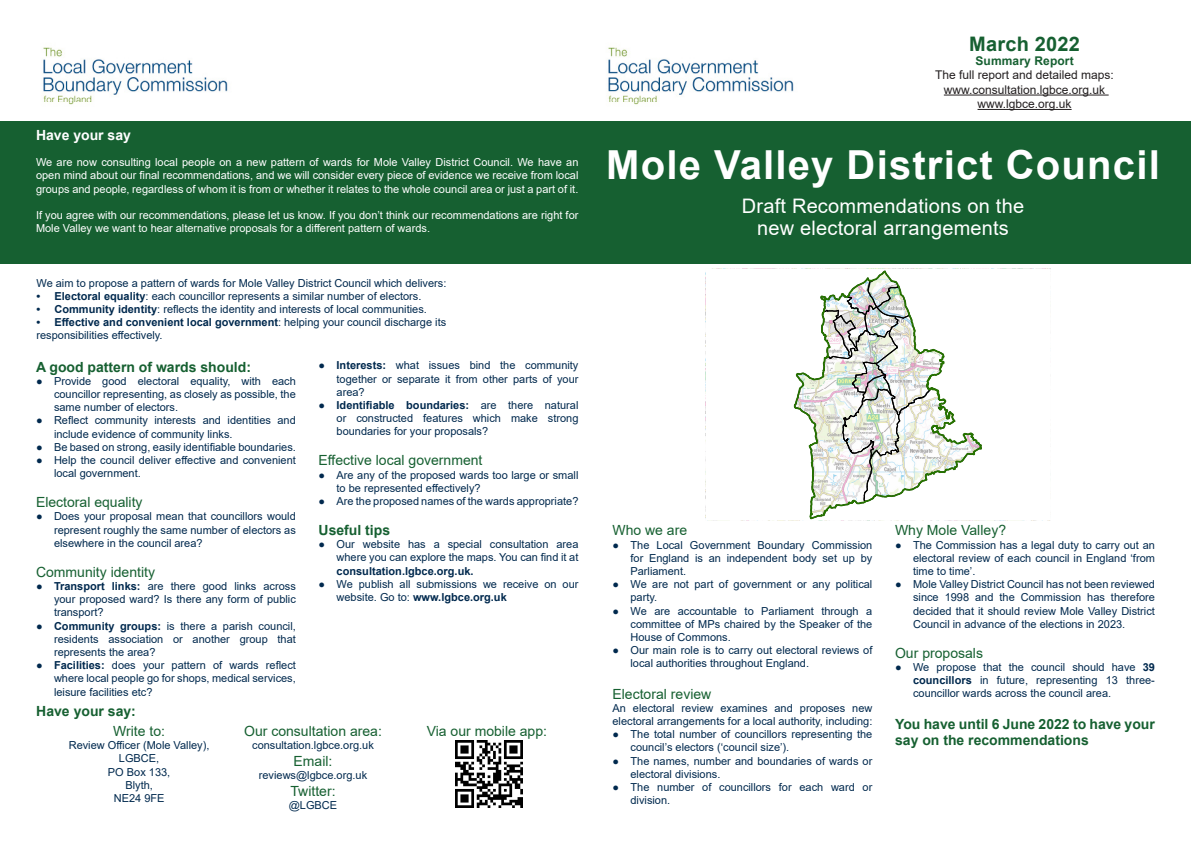
<style>
.page{position:relative;width:1191px;height:842px;background:#fff}
.page>*{position:absolute;margin:0;border:0;box-sizing:border-box;transform-origin:0 0}
.t1{font:700 40px "Arial";letter-spacing:.03em;color:#fff}
.t2{font:20px/22px "Arial";letter-spacing:.01em;color:#fff;text-align:center}
.t3{font:700 20px "Arial";letter-spacing:.01em;color:#166031}
.Summary_Paragraph_He{font:14px "Arial";color:#166031}
.Summary_Text{font:700 14px/16.8px "Arial";color:#166031}
.Summary_Paragraph_He-2{font:700 14px "Arial";color:#166031}
.Summary_Text-2{font:700 14px "Arial";color:#fff}
.t4{font:12px "Arial";color:#231f20}
.t5{font:700 12px "Arial";letter-spacing:.01em;color:#166031}
.Summary_Text-3{font:11px/13.2px "Arial";color:#00294e;text-align:justify}
.Summary_Text-4{font:11px/13.2px "Arial";color:#fff;text-align:justify}
.t6{font:700 11px "Arial";color:#00294e}
.s1{font-weight:700}
.s2{font-weight:400}
</style>
<div class="page">
<div style="left:0;top:121px;width:1191px;height:142px;background:#166031"></div>
<img style="left:43px;top:47px;width:185px;height:58px">
<img style="left:608px;top:47px;width:186px;height:58px">
<hr style="left:943px;top:95px;width:165px;height:1px;background:#231f20">
<hr style="left:977px;top:109px;width:94px;height:1px;background:#231f20">
<svg style="left:705px;top:268px;width:346px;height:253px"></svg>
<svg style="left:792px;top:269px;width:191px;height:252px"></svg>
<img style="left:456px;top:741px;width:66px;height:66px">
<p class="Summary_Text-2" style="left:36px;top:125px;width:96px">Have your say</p>
<p class="Summary_Text-4" style="left:36px;top:156px;width:544px">We are now consulting local people on a new pattern of wards for Mole Valley District Council. We have an open mind about our final recommendations, and we will consider every piece of evidence we receive from local groups and people, regardless of whom it is from or whether it relates to the whole council area or just a part of it.</p>
<p class="Summary_Text-4" style="left:36px;top:208px;width:544px">If you agree with our recommendations, please let us know. If you don’t think our recommendations are right for<br>Mole Valley we want to hear alternative proposals for a different pattern of wards.</p>
<p class="Summary_Text-3" style="left:36px;top:276px;width:411px">We aim to propose a pattern of wards for Mole Valley District Council which delivers:</p>
<p class="Summary_Text-3" style="left:36px;top:289px;width:386px"><span class="s1">• Electoral equality</span>: each councillor represents a similar number of electors.</p>
<p class="Summary_Text-3" style="left:36px;top:302px;width:392px"><span class="s1">• Community identity</span>: reflects the identity and interests of local communities.</p>
<p class="t6" style="left:36px;top:314px;width:411px">• Effective and convenient local government<span class="s2">: helping your council discharge its</span></p>
<p class="Summary_Text-3" style="left:36px;top:329px;width:128px">responsibilities effectively.</p>
<p class="Summary_Paragraph_He-2" style="left:36px;top:357px;width:216px">A good pattern of wards should:</p>
<p class="Summary_Text-3" style="left:54px;top:374px;width:243px;text-indent:-18px">● Provide good electoral equality, with each councillor representing, as closely as possible, the same number of electors.</p>
<p class="Summary_Text-3" style="left:54px;top:414px;width:243px;text-indent:-18px">● Reflect community interests and identities and include evidence of community links.</p>
<p class="Summary_Text-3" style="left:36px;top:440px;width:261px">● Be based on strong, easily identifiable boundaries.</p>
<p class="Summary_Text-3" style="left:54px;top:453px;width:243px;text-indent:-18px">● Help the council deliver effective and convenient local government.</p>
<p class="Summary_Paragraph_He" style="left:36px;top:493px;width:108px">Electoral equality</p>
<p class="Summary_Text-3" style="left:54px;top:510px;width:243px;text-indent:-18px">● Does your proposal mean that councillors would represent roughly the same number of electors as elsewhere in the council area?</p>
<p class="Summary_Paragraph_He" style="left:36px;top:562px;width:121px">Community identity</p>
<p class="Summary_Text-3" style="left:54px;top:579px;width:243px;text-indent:-18px">● <span class="s1">Transport links:</span> are there good links across your proposed ward? Is there any form of public transport?</p>
<p class="Summary_Text-3" style="left:54px;top:619px;width:243px;text-indent:-18px">● <span class="s1">Community groups:</span> is there a parish council, residents association or another group that represents the area?</p>
<p class="Summary_Text-3" style="left:54px;top:659px;width:243px;text-indent:-18px">● <span class="s1">Facilities:</span> does your pattern of wards reflect where local people go for shops, medical services, leisure facilities etc?</p>
<p class="Summary_Text-3" style="left:336px;top:359px;width:243px;text-indent:-18px">● <span class="s1">Interests:</span> what issues bind the community together or separate it from other parts of your area?</p>
<p class="Summary_Text-3" style="left:336px;top:398px;width:243px;text-indent:-18px">● <span class="s1">Identifiable boundaries:</span> are there natural or constructed features which make strong boundaries for your proposals?</p>
<p class="Summary_Paragraph_He" style="left:318px;top:451px;width:165px">Effective local government</p>
<p class="Summary_Text-3" style="left:336px;top:468px;width:243px;text-indent:-18px">● Are any of the proposed wards too large or small to be represented effectively?</p>
<p class="Summary_Text-3" style="left:318px;top:494px;width:261px">● Are the proposed names of the wards appropriate?</p>
<p class="Summary_Paragraph_He-2" style="left:318px;top:520px;width:73px">Useful tips</p>
<p class="Summary_Text-3" style="left:336px;top:538px;width:243px;text-indent:-18px">● Our website has a special consultation area where you can explore the maps. You can find it at <span class="s1">consultation.lgbce.org.uk.</span></p>
<p class="Summary_Text-3" style="left:336px;top:577px;width:243px;text-indent:-18px">● We publish all submissions we receive on our website. Go to: <span class="s1">www.lgbce.org.uk</span></p>
<p class="Summary_Paragraph_He-2" style="left:36px;top:701px;width:101px">Have your say:</p>
<p class="Summary_Paragraph_He" style="left:113px;top:721px;width:53px">Write to:</p>
<p class="Summary_Text-3" style="left:69px;top:739px;width:142px">Review Officer (Mole Valley),</p>
<p class="Summary_Text-3" style="left:119px;top:752px;width:42px">LGBCE,</p>
<p class="Summary_Text-3" style="left:108px;top:765px;width:64px">PO Box 133,</p>
<p class="Summary_Text-3" style="left:125px;top:778px;width:29px">Blyth,</p>
<p class="Summary_Text-3" style="left:114px;top:791px;width:52px">NE24 9FE</p>
<p class="Summary_Paragraph_He" style="left:244px;top:721px;width:139px">Our consultation area:</p>
<p class="Summary_Text-3" style="left:252px;top:739px;width:123px">consultation.lgbce.org.uk</p>
<p class="Summary_Paragraph_He" style="left:293px;top:751px;width:40px">Email:</p>
<p class="Summary_Text-3" style="left:259px;top:769px;width:110px">reviews@lgbce.org.uk</p>
<p class="Summary_Paragraph_He" style="left:290px;top:781px;width:47px">Twitter:</p>
<p class="Summary_Text-3" style="left:289px;top:799px;width:50px">@LGBCE</p>
<p class="Summary_Paragraph_He" style="left:427px;top:721px;width:122px">Via our mobile app:</p>
<p class="t3" style="left:969px;top:29px;width:112px">March 2022</p>
<p class="t5" style="left:975px;top:52px;width:100px">Summary Report</p>
<p class="t4" style="left:935px;top:67px;width:180px">The full report and detailed maps:</p>
<p class="t4" style="left:943px;top:81px;width:163px">www.consultation.lgbce.org.uk</p>
<p class="t4" style="left:977px;top:96px;width:96px">www.lgbce.org.uk</p>
<p class="t1" style="left:606px;top:137px;width:555px">Mole Valley District Council</p>
<p class="t2" style="left:742px;top:195px;width:284px">Draft Recommendations on the new electoral arrangements</p>
<p class="Summary_Paragraph_He" style="left:612px;top:521px;width:76px">Who we are</p>
<p class="Summary_Text-3" style="left:630px;top:538px;width:243px;text-indent:-18px">● The Local Government Boundary Commission for England is an independent body set up by Parliament.</p>
<p class="Summary_Text-3" style="left:630px;top:578px;width:243px;text-indent:-18px">● We are not part of government or any political party.</p>
<p class="Summary_Text-3" style="left:630px;top:604px;width:243px;text-indent:-18px">● We are accountable to Parliament through a committee of MPs chaired by the Speaker of the House of Commons.</p>
<p class="Summary_Text-3" style="left:630px;top:644px;width:243px;text-indent:-18px">● Our main role is to carry out electoral reviews of local authorities throughout England.</p>
<p class="Summary_Paragraph_He" style="left:612px;top:684px;width:100px">Electoral review</p>
<p class="Summary_Text-3" style="left:612px;top:701px;width:261px">An electoral review examines and proposes new electoral arrangements for a local authority, including:</p>
<p class="Summary_Text-3" style="left:630px;top:728px;width:243px;text-indent:-18px">● The total number of councillors representing the council’s electors (‘council size’).</p>
<p class="Summary_Text-3" style="left:630px;top:754px;width:243px;text-indent:-18px">● The names, number and boundaries of wards or electoral divisions.</p>
<p class="Summary_Text-3" style="left:630px;top:780px;width:243px;text-indent:-18px">● The number of councillors for each ward or division.</p>
<p class="Summary_Paragraph_He" style="left:895px;top:521px;width:112px">Why Mole Valley?</p>
<p class="Summary_Text-3" style="left:913px;top:538px;width:243px;text-indent:-18px">● The Commission has a legal duty to carry out an electoral review of each council in England ‘from time to time’.</p>
<p class="Summary_Text-3" style="left:913px;top:578px;width:243px;text-indent:-18px">● Mole Valley District Council has not been reviewed since 1998 and the Commission has therefore decided that it should review Mole Valley District Council in advance of the elections in 2023.</p>
<p class="Summary_Paragraph_He" style="left:895px;top:643px;width:89px">Our proposals</p>
<p class="Summary_Text-3" style="left:913px;top:660px;width:243px;text-indent:-18px">● We propose that the council should have <span class="s1">39 councillors</span> in future, representing 13 three&shy;councillor wards across the council area.</p>
<p class="Summary_Text" style="left:895px;top:715px;width:261px">You have until 6 June 2022 to have your say on the recommendations</p>
</div>
